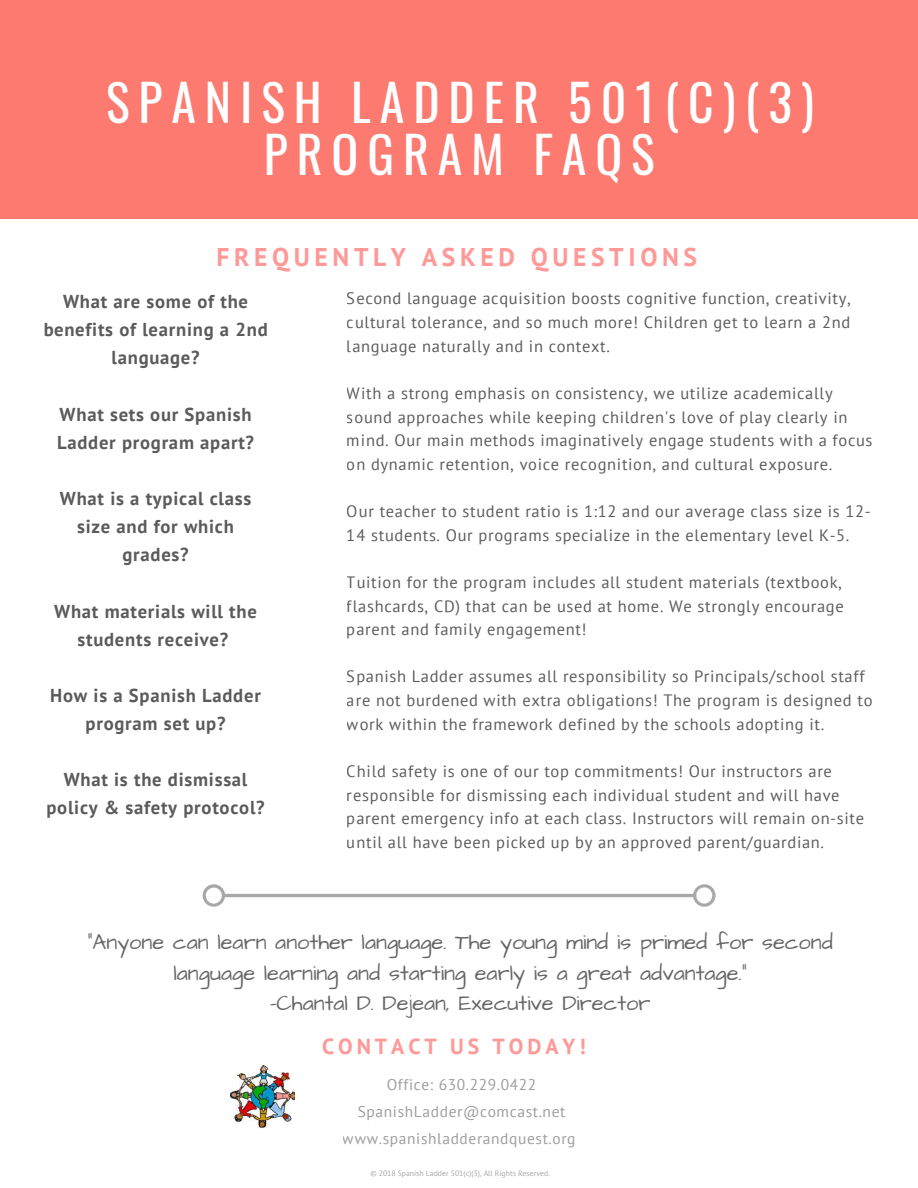
<style>
.page{position:relative;width:918px;height:1188px;background:#fff}
.page>*{position:absolute;margin:0;border:0;box-sizing:border-box;transform-origin:0 0}
.t1{font:49.8px "Oswald";letter-spacing:.18em;color:#fff}
.t2{font:700 25.65px "PT Sans";letter-spacing:.18em;color:#fe9998}
.t3{font:21.75px "Architects Daughter";color:#666}
.t4{font:700 21.75px "PT Sans";letter-spacing:.18em;color:#fe9998}
.t5{font:700 18.75px/28.2px "PT Sans";letter-spacing:.04em;color:#000;text-align:center}
.t6{font:16.5px/23.7px "PT Sans";letter-spacing:.04em;color:#000}
.t7{font:15.45px/27px "PT Sans";letter-spacing:.04em;color:#666;text-align:center}
.t8{font:7.8px "PT Sans";color:#a8a8a8}
</style>
<div class="page">
<div style="left:0;top:0;width:918px;height:218px;background:#fc7a70"></div>
<img style="left:230px;top:1064px;width:64px;height:64px">
<svg style="left:203px;top:884px;width:513px;height:23px"></svg>
<p class="t1" style="left:106px;top:63px;width:710px">SPANISH LADDER 501(C)(3)</p>
<p class="t1" style="left:264px;top:115px;width:392px">PROGRAM FAQS</p>
<p class="t2" style="left:217px;top:240px;width:482px">FREQUENTLY ASKED QUESTIONS</p>
<p class="t5" style="left:43px;top:287px;width:226px">What are some of the benefits of learning a 2nd language?</p>
<p class="t5" style="left:57px;top:400px;width:199px;text-align:left">What sets our Spanish<br>Ladder program apart?</p>
<p class="t5" style="left:60px;top:484px;width:193px">What is a typical class size and for which grades?</p>
<p class="t5" style="left:54px;top:596px;width:204px">What materials will the students receive?</p>
<p class="t5" style="left:50px;top:681px;width:212px">How is a Spanish Ladder program set up?</p>
<p class="t5" style="left:46px;top:765px;width:220px">What is the dismissal policy &amp; safety protocol?</p>
<p class="t6" style="left:347px;top:286px;width:505px;text-align:justify">Second language acquisition boosts cognitive function, creativity, cultural tolerance, and so much more! Children get to learn a 2nd language naturally and in context.</p>
<p class="t6" style="left:347px;top:381px;width:527px">With a strong emphasis on consistency, we utilize academically sound approaches while keeping children's love of play clearly in mind. Our main methods imaginatively engage students with a focus on dynamic retention, voice recognition, and cultural exposure.</p>
<p class="t6" style="left:347px;top:499px;width:525px">Our teacher to student ratio is 1:12 and our average class size is 12-<br>14 students. Our programs specialize in the elementary level K-5.</p>
<p class="t6" style="left:347px;top:570px;width:498px;text-align:justify">Tuition for the program includes all student materials (textbook, flashcards, CD) that can be used at home. We strongly encourage parent and family engagement!</p>
<p class="t6" style="left:347px;top:664px;width:527px">Spanish Ladder assumes all responsibility so Principals/school staff are not burdened with extra obligations! The program is designed to work within the framework defined by the schools adopting it.</p>
<p class="t6" style="left:347px;top:759px;width:519px">Child safety is one of our top commitments! Our instructors are responsible for dismissing each individual student and will have parent emergency info at each class. Instructors will remain on-site until all have been picked up by an approved parent/guardian.</p>
<p class="t3" style="left:87px;top:928px;width:747px">"Anyone can learn another language. The young mind is primed for second</p>
<p class="t3" style="left:173px;top:958px;width:575px">language learning and starting early is a great advantage."</p>
<p class="t3" style="left:270px;top:988px;width:382px">-Chantal D. Dejean, Executive Director</p>
<p class="t4" style="left:322px;top:1032px;width:265px">CONTACT US TODAY!</p>
<p class="t7" style="left:343px;top:1071px;width:234px">Office: 630.229.0422<br>SpanishLadder@comcast.net www.spanishladderandquest.org</p>
<p class="t8" style="left:370px;top:1168px;width:181px">© 2018 Spanish Ladder 501(c)(3), All Rights Reserved.</p>
</div>
